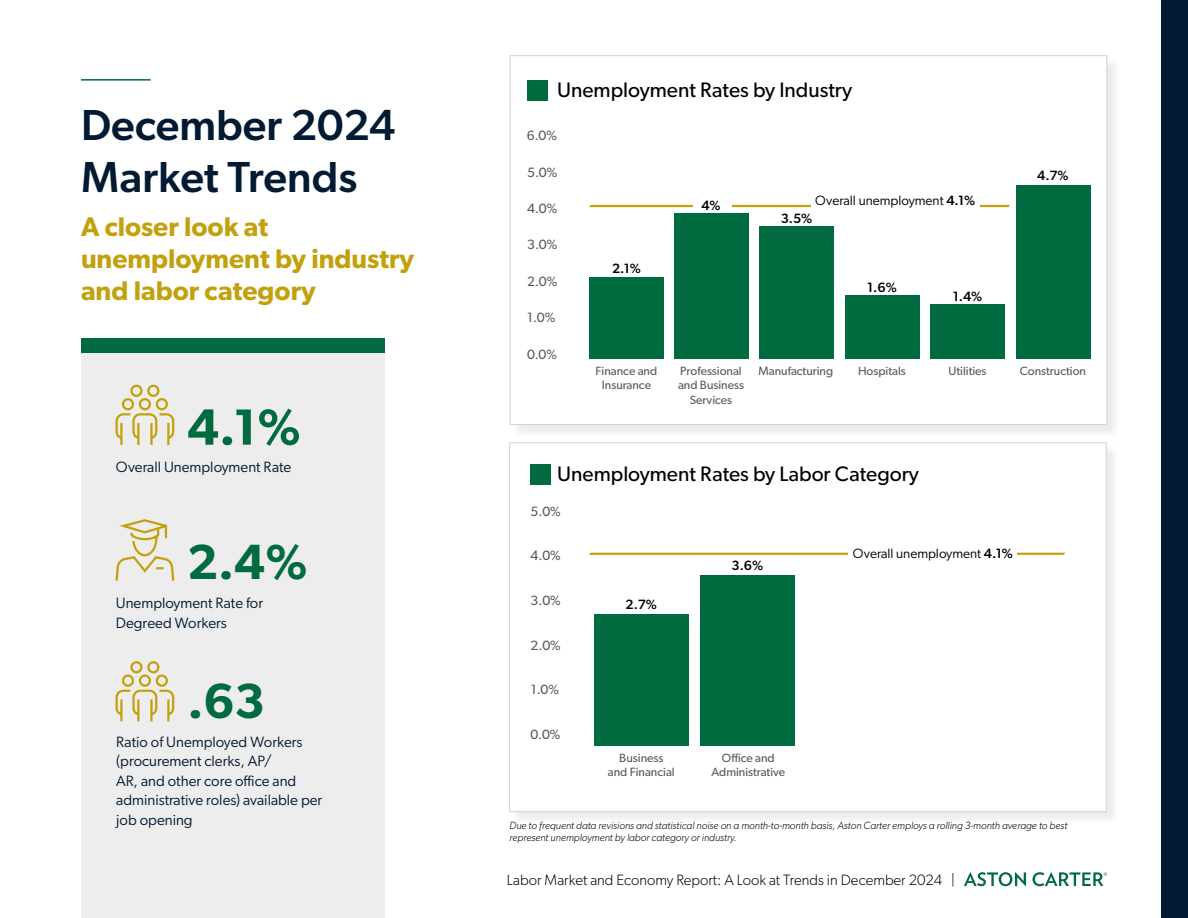
<style>
.page{position:relative;width:1188px;height:918px;background:#fff}
.page>*{position:absolute;margin:0;border:0;box-sizing:border-box;transform-origin:0 0}
.t1{font:600 51px "Gibson";color:#006b3f}
.t2{font:600 49.5px "Gibson";color:#006b3f}
.t3{font:500 43.5px/52.2px "Gibson";color:#021a32}
.t4{font:600 27px/32.4px "Gibson";color:#c2a10d}
.t5{font:21px "Gibson";color:#000}
.t6{font:15px/19.5px "Gibson";color:#021a32}
.t7{font:300 15px "Gibson";color:#000}
.t8{font:13.5px "Gibson";color:#58595b}
.t9{font:13.5px "Gibson";color:#000}
.t10{font:500 13.5px "Gibson";color:#000}
.t11{font:12px/14.4px "Gibson";color:#58595b;text-align:center}
.t12{font:italic 300 10.5px/12.6px "Gibson";color:#000}
.s1{font-weight:500}
</style>
<div class="page">
<svg style="left:964px;top:872px;width:62px;height:14px"></svg>
<svg style="left:1033px;top:872px;width:74px;height:14px"></svg>
<div style="left:81px;top:340px;width:303px;height:578px;background:#ededee"></div>
<div style="left:511px;top:57px;width:609px;height:381px;background:#000;opacity:.08"></div>
<div style="left:510px;top:56px;width:597px;height:369px;background:#fff;border:1px solid #d1d3d4"></div>
<svg style="left:115px;top:384px;width:60px;height:61px"></svg>
<svg style="left:115px;top:519px;width:60px;height:62px"></svg>
<hr style="left:81px;top:79px;width:70px;height:2px;background:#006b3f">
<div style="left:1161px;top:0;width:27px;height:918px;background:#021a32"></div>
<div style="left:527px;top:80px;width:20px;height:20px;background:#006b3f"></div>
<div style="left:511px;top:444px;width:609px;height:382px;background:#000;opacity:.08"></div>
<div style="left:509px;top:443px;width:597px;height:369px;background:#fff;border:1px solid #d1d3d4"></div>
<div style="left:594px;top:615px;width:95px;height:131px;background:#006b3f"></div>
<div style="left:530px;top:464px;width:21px;height:20px;background:#006b3f"></div>
<div style="left:589px;top:278px;width:75px;height:81px;background:#006b3f"></div>
<div style="left:930px;top:305px;width:75px;height:54px;background:#006b3f"></div>
<div style="left:845px;top:295px;width:74px;height:64px;background:#006b3f"></div>
<div style="left:674px;top:213px;width:74px;height:146px;background:#006b3f"></div>
<div style="left:1016px;top:186px;width:74px;height:173px;background:#006b3f"></div>
<div style="left:759px;top:227px;width:75px;height:132px;background:#006b3f"></div>
<svg style="left:589px;top:204px;width:421px;height:4px"></svg>
<div style="left:811px;top:195px;width:169px;height:13px;background:#fff"></div>
<svg style="left:589px;top:552px;width:476px;height:3px"></svg>
<div style="left:81px;top:338px;width:303px;height:14px;background:#006b3f"></div>
<svg style="left:115px;top:661px;width:60px;height:61px"></svg>
<div style="left:701px;top:576px;width:94px;height:170px;background:#006b3f"></div>
<div style="left:693px;top:198px;width:38px;height:12px;background:#fff"></div>
<div style="left:849px;top:547px;width:168px;height:13px;background:#fff"></div>
<h3 class="t3" style="left:81px;top:98px;width:316px">December 2024<br>Market Trends</h3>
<h3 class="t4" style="left:81px;top:209px;width:335px">A closer look at unemployment by industry and labor category</h3>
<h1 class="t1" style="left:187px;top:397px;width:115px">4.1%</h1>
<p class="t6" style="left:116px;top:457px;width:177px">Overall Unemployment Rate</p>
<h2 class="t2" style="left:187px;top:533px;width:122px">2.4%</h2>
<p class="t6" style="left:116px;top:593px;width:149px">Unemployment Rate for<br>Degreed Workers</p>
<h2 class="t2" style="left:188px;top:671px;width:79px">.63</h2>
<p class="t6" style="left:116px;top:732px;width:208px">Ratio of Unemployed Workers (procurement clerks, AP/<br>AR, and other core office and administrative roles) available per job opening</p>
<h3 class="t5" style="left:557px;top:77px;width:296px">Unemployment Rates by Industry</h3>
<p class="t8" style="left:527px;top:128px;width:32px">6.0%</p>
<p class="t8" style="left:527px;top:164px;width:32px">5.0%</p>
<p class="t8" style="left:527px;top:200px;width:32px">4.0%</p>
<p class="t8" style="left:527px;top:237px;width:32px">3.0%</p>
<p class="t8" style="left:527px;top:273px;width:32px">2.0%</p>
<p class="t8" style="left:527px;top:310px;width:30px">1.0%</p>
<p class="t8" style="left:527px;top:346px;width:31px">0.0%</p>
<p class="t10" style="left:612px;top:261px;width:30px">2.1%</p>
<p class="t10" style="left:701px;top:197px;width:21px">4%</p>
<p class="t9" style="left:815px;top:193px;width:162px">Overall unemployment <span class="s1">4.1%</span></p>
<p class="t10" style="left:781px;top:211px;width:33px">3.5%</p>
<p class="t10" style="left:867px;top:279px;width:31px">1.6%</p>
<p class="t10" style="left:953px;top:288px;width:31px">1.4%</p>
<p class="t10" style="left:1037px;top:167px;width:33px">4.7%</p>
<p class="t11" style="left:596px;top:363px;width:63px">Finance and<br>Insurance</p>
<p class="t11" style="left:680px;top:363px;width:63px">Professional</p>
<p class="t11" style="left:948px;top:363px;width:40px">Utilities</p>
<p class="t11" style="left:758px;top:363px;width:76px">Manufacturing</p>
<p class="t11" style="left:858px;top:363px;width:49px">Hospitals</p>
<p class="t11" style="left:1020px;top:363px;width:68px">Construction</p>
<p class="t11" style="left:678px;top:378px;width:67px">and Business<br>Services</p>
<h3 class="t5" style="left:557px;top:461px;width:363px">Unemployment Rates by Labor Category</h3>
<p class="t8" style="left:531px;top:503px;width:32px">5.0%</p>
<p class="t8" style="left:531px;top:548px;width:32px">4.0%</p>
<p class="t8" style="left:531px;top:592px;width:32px">3.0%</p>
<p class="t8" style="left:531px;top:637px;width:32px">2.0%</p>
<p class="t8" style="left:531px;top:682px;width:30px">1.0%</p>
<p class="t8" style="left:531px;top:726px;width:31px">0.0%</p>
<p class="t10" style="left:626px;top:596px;width:33px">2.7%</p>
<p class="t10" style="left:732px;top:557px;width:33px">3.6%</p>
<p class="t11" style="left:608px;top:750px;width:68px">Business<br>and Financial</p>
<p class="t11" style="left:711px;top:750px;width:75px">Office and<br>Administrative</p>
<p class="t9" style="left:853px;top:545px;width:162px">Overall unemployment <span class="s1">4.1%</span></p>
<p class="t12" style="left:509px;top:818px;width:560px">Due to frequent data revisions and statistical noise on a month-to-month basis, Aston Carter employs a rolling 3-month average to best represent unemployment by labor category or industry.</p>
<p class="t7" style="left:507px;top:870px;width:449px">Labor Market and Economy Report: A Look at Trends in December 2024 |</p>
</div>
